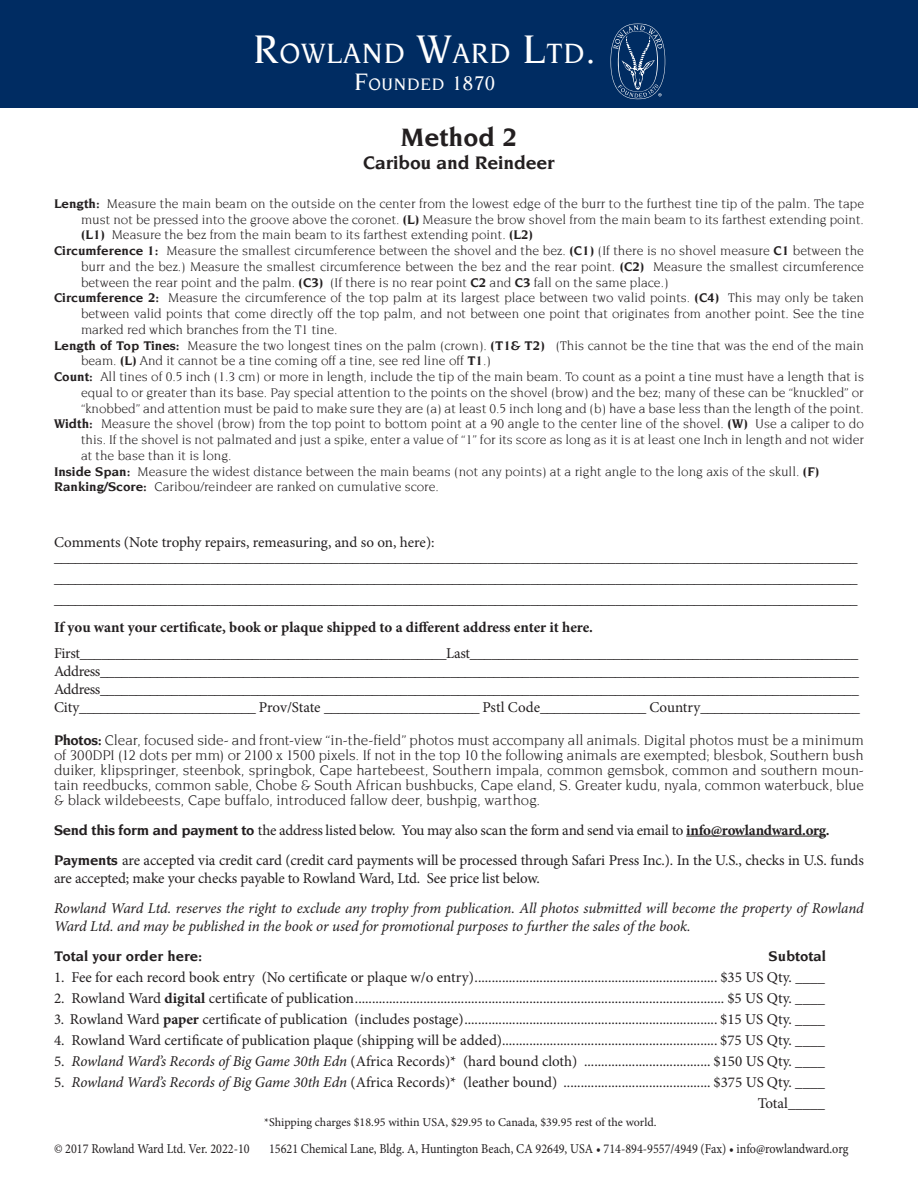
<style>
.page{position:relative;width:918px;height:1188px;background:#fff}
.page>*{position:absolute;margin:0;border:0;box-sizing:border-box;transform-origin:0 0}
.t1{font:500 30px "Novarese";letter-spacing:.03em;color:#fff}
.t2{font:700 27px "Novarese";color:#231f20}
.t3{font:700 19.5px "Novarese";letter-spacing:-.01em;color:#231f20}
.t4{font:500 17.85px "Novarese";letter-spacing:.045em;color:#fff}
.t5{font:15px/21px "Minion Pro";letter-spacing:-.005em;color:#231f20}
.t6{font:15px/15px "Novarese";letter-spacing:-.005em;color:#231f20;text-align:justify}
.t7{font:15px "Minion Pro";letter-spacing:-.025em;color:#231f20}
.t8{font:italic 15px/18px "Minion Pro";letter-spacing:-.01em;color:#231f20}
.t9{font:700 15px "Minion Pro";letter-spacing:-.005em;color:#231f20}
.t10{font:700 15px "Novarese";color:#231f20}
.t11{font:13.5px/15.8px "Novarese";color:#231f20;text-align:justify}
.t12{font:13.5px "Minion Pro";color:#231f20;scale:.9 1}
.t13{font:12px "Minion Pro";color:#231f20}
.s1{font-size:42.9px}
.s2{font-size:25.65px}
.s3{font-size:21.3px}
.s4{font-weight:700}
.s5{font-family:"Novarese";font-weight:700}
.s6{font-style:italic}
</style>
<div class="page">
<hr style="left:686px;top:836px;width:140px;height:1px;background:#231f20">
<div style="left:0;top:0;width:918px;height:108px;background:#002c62"></div>
<svg style="left:611px;top:24px;width:54px;height:75px"></svg>
<p class="t1" style="left:253px;top:40px;width:344px"><span class="s1">R</span>OWLAND <span class="s1">W</span>ARD <span class="s1">L</span>TD<span class="s1">.</span></p>
<p class="t4" style="left:354px;top:76px;width:143px"><span class="s2">F</span>OUNDED <span class="s3">1870</span></p>
<p class="t2" style="left:400px;top:125px;width:119px">Method 2</p>
<p class="t3" style="left:363px;top:154px;width:193px">Caribou and Reindeer</p>
<p class="t11" style="left:81px;top:196px;width:785px;text-indent:-27px"><span class="s4">Length:</span> Measure the main beam on the outside on the center from the lowest edge of the burr to the furthest tine tip of the palm. The tape must not be pressed into the groove above the coronet. <span class="s4">(L)</span> Measure the brow shovel from the main beam to its farthest extending point. <span class="s4">(L1)</span> Measure the bez from the main beam to its farthest extending point. <span class="s4">(L2)</span></p>
<p class="t11" style="left:81px;top:243px;width:785px;text-indent:-27px"><span class="s4">Circumference 1:</span> Measure the smallest circumference between the shovel and the bez. <span class="s4">(C1)</span> (If there is no shovel measure <span class="s4">C1</span> between the burr and the bez.) Measure the smallest circumference between the bez and the rear point. <span class="s4">(C2)</span> Measure the smallest circumference between the rear point and the palm. <span class="s4">(C3)</span> (If there is no rear point <span class="s4">C2</span> and <span class="s4">C3</span> fall on the same place.)</p>
<p class="t11" style="left:81px;top:291px;width:785px;text-indent:-27px"><span class="s4">Circumference 2:</span> Measure the circumference of the top palm at its largest place between two valid points. <span class="s4">(C4)</span> This may only be taken between valid points that come directly off the top palm, and not between one point that originates from another point. See the tine marked red which branches from the T1 tine.</p>
<p class="t11" style="left:81px;top:338px;width:785px;text-indent:-27px"><span class="s4">Length of Top Tines:</span> Measure the two longest tines on the palm (crown). <span class="s4">(T1&amp; T2)</span> (This cannot be the tine that was the end of the main beam. <span class="s4">(L)</span> And it cannot be a tine coming off a tine, see red line off <span class="s4">T1</span>.)</p>
<p class="t11" style="left:81px;top:369px;width:785px;text-indent:-27px"><span class="s4">Count:</span> All tines of 0.5 inch (1.3 cm) or more in length, include the tip of the main beam. To count as a point a tine must have a length that is equal to or greater than its base. Pay special attention to the points on the shovel (brow) and the bez; many of these can be “knuckled” or “knobbed” and attention must be paid to make sure they are (a) at least 0.5 inch long and (b) have a base less than the length of the point.</p>
<p class="t11" style="left:81px;top:417px;width:784px;text-indent:-27px"><span class="s4">Width:</span> Measure the shovel (brow) from the top point to bottom point at a 90 angle to the center line of the shovel. <span class="s4">(W)</span> Use a caliper to do this. If the shovel is not palmated and just a spike, enter a value of “1” for its score as long as it is at least one Inch in length and not wider at the base than it is long.</p>
<p class="t11" style="left:54px;top:464px;width:767px"><span class="s4">Inside Span:</span> Measure the widest distance between the main beams (not any points) at a right angle to the long axis of the skull. <span class="s4">(F)</span></p>
<p class="t11" style="left:54px;top:480px;width:386px"><span class="s4">Ranking/Score:</span> Caribou/reindeer are ranked on cumulative score.</p>
<p class="t5" style="left:54px;top:531px;width:382px">Comments (Note trophy repairs, remeasuring, and so on, here):</p>
<p class="t5" style="left:54px;top:546px;width:805px">_________________________________________________________________________________________________________________ _________________________________________________________________________________________________________________</p>
<p class="t5" style="left:54px;top:588px;width:805px">_________________________________________________________________________________________________________________</p>
<p class="t9" style="left:54px;top:617px;width:541px">If you want your certificate, book or plaque shipped to a different address enter it here.</p>
<p class="t7" style="left:54px;top:643px;width:806px">First___________________________________________________Last______________________________________________________</p>
<p class="t7" style="left:54px;top:661px;width:806px">Address__________________________________________________________________________________________________________</p>
<p class="t7" style="left:54px;top:679px;width:806px">Address__________________________________________________________________________________________________________</p>
<p class="t5" style="left:54px;top:696px;width:807px">City_________________________ Prov/State ______________________ Pstl Code_______________ Country_______________________</p>
<p class="t6" style="left:54px;top:733px;width:811px"><span class="s4">Photos:</span> Clear, focused side- and front-view “in-the-field” photos must accompany all animals. Digital photos must be a minimum of 300DPI (12 dots per mm) or 2100 x 1500 pixels. If not in the top 10 the following animals are exempted; blesbok, Southern bush duiker, klipspringer, steenbok, springbok, Cape hartebeest, Southern impala, common gemsbok, common and southern moun&shy;tain reedbucks, common sable, Chobe &amp; South African bushbucks, Cape eland, S. Greater kudu, nyala, common waterbuck, blue &amp; black wildebeests, Cape buffalo, introduced fallow deer, bushpig, warthog.</p>
<p class="t5" style="left:54px;top:819px;width:777px"><span class="s5">Send this form and payment to</span> the address listed below. You may also scan the form and send via email to <span class="s4">info@rowlandward.org.</span></p>
<p class="t5" style="left:54px;top:851px;width:811px;line-height:18px"><span class="s5">Payments</span> are accepted via credit card (credit card payments will be processed through Safari Press Inc.). In the U.S., checks in U.S. funds are accepted; make your checks payable to Rowland Ward, Ltd. See price list below.</p>
<p class="t8" style="left:54px;top:899px;width:811px">Rowland Ward Ltd. reserves the right to exclude any trophy from publication. All photos submitted will become the property of Rowland<br>Ward Ltd. and may be published in the book or used for promotional purposes to further the sales of the book.</p>
<p class="t10" style="left:54px;top:949px;width:150px">Total your order here:</p>
<p class="t10" style="left:769px;top:949px;width:59px">Subtotal</p>
<p class="t5" style="left:54px;top:966px;width:773px">1. Fee for each record book entry (No certificate or plaque w/o entry)....................................................................... $35 US Qty. ____</p>
<p class="t5" style="left:54px;top:987px;width:773px">2. Rowland Ward <span class="s4">digital</span> certificate of publication............................................................................................................ $5 US Qty. ____</p>
<p class="t5" style="left:54px;top:1008px;width:773px">3. Rowland Ward <span class="s4">paper</span> certificate of publication (includes postage).......................................................................... $15 US Qty. ____</p>
<p class="t5" style="left:54px;top:1029px;width:773px">4. Rowland Ward certificate of publication plaque (shipping will be added)............................................................... $75 US Qty. ____</p>
<p class="t5" style="left:54px;top:1050px;width:773px">5. <span class="s6">Rowland Ward’s Records of Big Game 30th Edn</span> (Africa Records)* (hard bound cloth) ..................................... $150 US Qty. ____</p>
<p class="t5" style="left:54px;top:1071px;width:773px">5. <span class="s6">Rowland Ward’s Records of Big Game 30th Edn</span> (Africa Records)* (leather bound) ........................................... $375 US Qty. ____</p>
<p class="t5" style="left:758px;top:1092px;width:69px">Total_____</p>
<p class="t13" style="left:264px;top:1114px;width:394px">*Shipping charges $18.95 within USA, $29.95 to Canada, $39.95 rest of the world.</p>
<p class="t12" style="left:54px;top:1140px;width:219px">© 2017 Rowland Ward Ltd. Ver. 2022-10</p>
<p class="t12" style="left:269px;top:1140px;width:645px">15621 Chemical Lane, Bldg. A, Huntington Beach, CA 92649, USA • 714-894-9557/4949 (Fax) • info@rowlandward.org</p>
</div>
